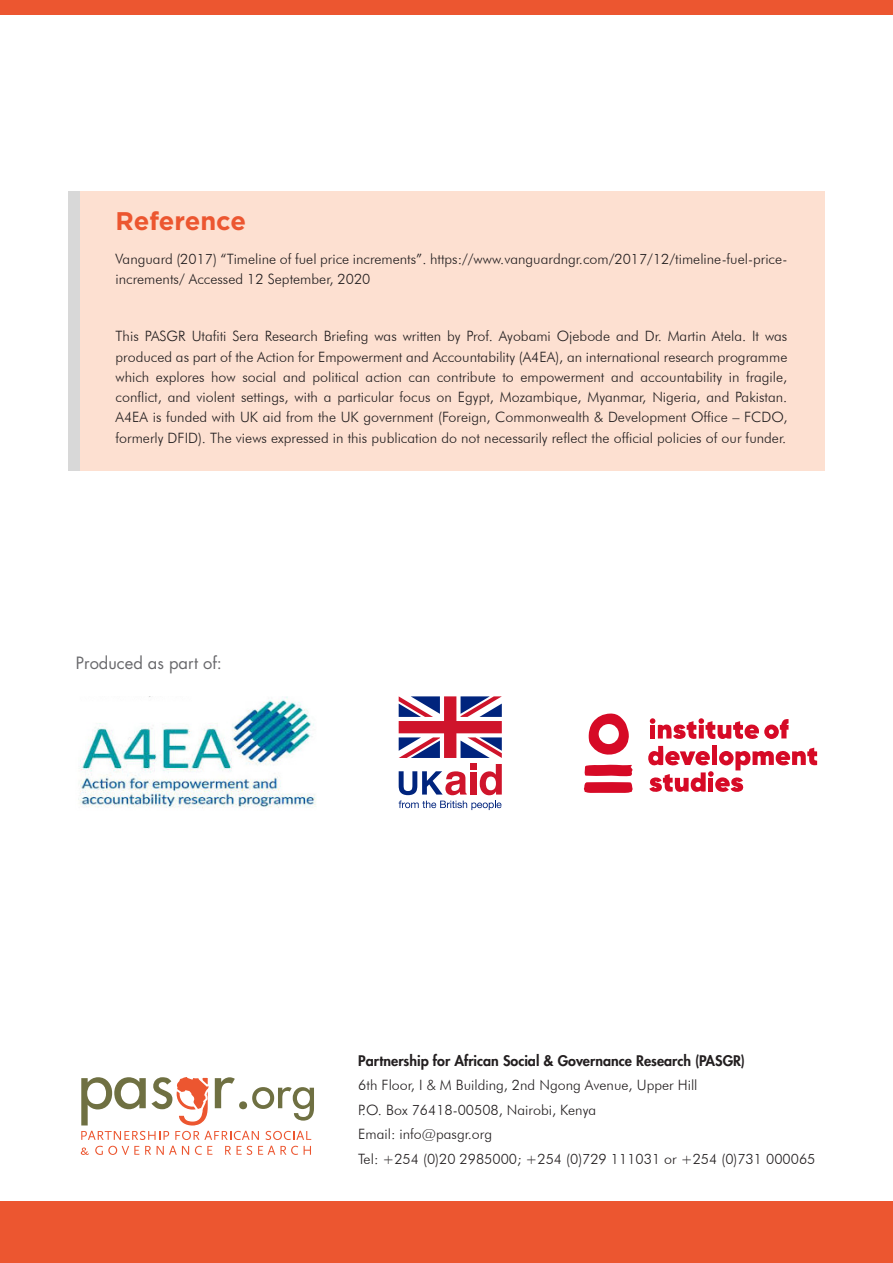
<style>
.page{position:relative;width:893px;height:1263px;background:#fff}
.page>*{position:absolute;margin:0;border:0;box-sizing:border-box;transform-origin:0 0}
.Subhead{font:700 25.5px "Gotham Pro";letter-spacing:-.005em;color:#ec5630}
.body{font:16.5px "Futura Std";color:#69696c}
.body-2{font:300 14.25px/20.2px "Futura BT";color:#231f20}
.body-3{font:800 14.25px "Futura Std";color:#231f20}
</style>
<div class="page">
<div style="left:74px;top:191px;width:751px;height:279px;background:#fde0d1"></div>
<div style="left:68px;top:191px;width:12px;height:279px;background:#d8d8d8"></div>
<svg style="left:81px;top:1077px;width:233px;height:63px"></svg>
<svg style="left:81px;top:1147px;width:8px;height:8px"></svg>
<svg style="left:95px;top:1146px;width:44px;height:9px"></svg>
<svg style="left:145px;top:1146px;width:6px;height:9px"></svg>
<svg style="left:157px;top:1146px;width:32px;height:9px"></svg>
<svg style="left:195px;top:1146px;width:17px;height:9px"></svg>
<svg style="left:225px;top:1146px;width:6px;height:9px"></svg>
<svg style="left:237px;top:1146px;width:15px;height:9px"></svg>
<svg style="left:258px;top:1146px;width:40px;height:9px"></svg>
<svg style="left:304px;top:1146px;width:7px;height:9px"></svg>
<div style="left:0;top:1201px;width:893px;height:62px;background:#ec5630"></div>
<svg style="left:399px;top:696px;width:103px;height:62px"></svg>
<svg style="left:399px;top:764px;width:103px;height:46px"></svg>
<img style="left:78px;top:696px;width:238px;height:112px">
<svg style="left:589px;top:713px;width:40px;height:42px"></svg>
<svg style="left:584px;top:765px;width:49px;height:11px"></svg>
<svg style="left:583px;top:782px;width:50px;height:11px"></svg>
<div style="left:712px;top:745px;width:5px;height:20px;background:#d60a26"></div>
<svg style="left:648px;top:746px;width:169px;height:46px"></svg>
<svg style="left:650px;top:718px;width:138px;height:21px"></svg>
<div style="left:0;top:0;width:893px;height:14px;background:#ec5630"></div>
<p class="Subhead" style="left:116px;top:207px;width:132px">Reference</p>
<p class="body-2" style="left:116px;top:248px;width:673px">Vanguard (2017) “Timeline of fuel price increments”. https://www.vanguardngr.com/2017/12/timeline-fuel-price&shy;increments/ Accessed 12 September, 2020</p>
<p class="body-2" style="left:116px;top:326px;width:673px;text-align:justify">This PASGR Utafiti Sera Research Briefing was written by Prof. Ayobami Ojebode and Dr. Martin Atela. It was produced as part of the Action for Empowerment and Accountability (A4EA), an international research programme which explores how social and political action can contribute to empowerment and accountability in fragile, conflict, and violent settings, with a particular focus on Egypt, Mozambique, Myanmar, Nigeria, and Pakistan.<br>A4EA is funded with UK aid from the UK government (Foreign, Commonwealth &amp; Development Office – FCDO, formerly DFID). The views expressed in this publication do not necessarily reflect the official policies of our funder.</p>
<p class="body" style="left:76px;top:652px;width:148px">Produced as part of:</p>
<p class="body-3" style="left:358px;top:1051px;width:388px">Partnership for African Social &amp; Governance Research (PASGR)</p>
<p class="body-2" style="left:358px;top:1075px;width:341px">6th Floor, I &amp; M Building, 2nd Ngong Avenue, Upper Hill</p>
<p class="body-2" style="left:358px;top:1099px;width:239px">P.O. Box 76418-00508, Nairobi, Kenya</p>
<p class="body-2" style="left:358px;top:1124px;width:135px">Email: info@pasgr.org</p>
<p class="body-2" style="left:358px;top:1148px;width:459px">Tel: +254 (0)20 2985000; +254 (0)729 111031 or +254 (0)731 000065</p>
</div>
